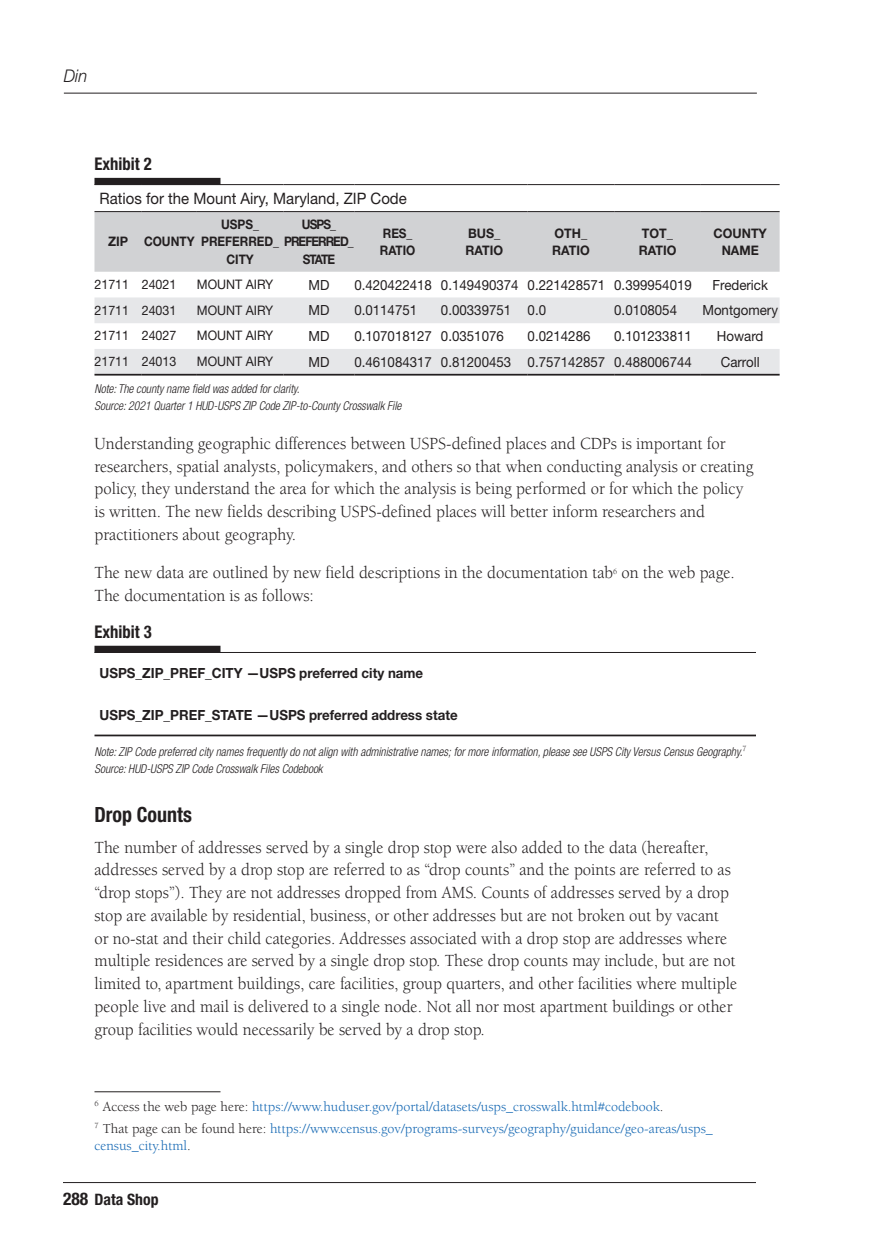
<style>
.page{position:relative;width:882px;height:1260px;background:#fff}
.page>*{position:absolute;margin:0;border:0;box-sizing:border-box;transform-origin:0 0}
.t1{font:700 condensed 21px "Helvetica Neue LT Std";color:#231f20;scale:.95 1}
.t2{font:17.5px/22.8px "Berkeley Std";color:#231f20;scale:.95 1}
.t3{font:700 condensed 17.5px "Helvetica Neue LT Std";color:#231f20;scale:.95 1}
.t4{font:italic 300 17.5px "Helvetica Neue LT Std";color:#231f20;scale:.95 1}
.t5{font:15.75px "Helvetica Neue LT Std";color:#231f20;scale:.95 1}
.t6{font:700 condensed 15.75px "Helvetica Neue LT Std";color:#231f20}
.t7{font:14px/16.8px "Berkeley Std";color:#1367b3}
.t8{font:14px "Helvetica Neue LT Std";color:#231f20;scale:.95 1}
.t9{font:700 14px "Helvetica Neue LT Std";color:#231f20;scale:.95 1}
.t10{font:13.12px "Helvetica Neue LT Std";color:#231f20;scale:.95 1}
.t11{font:700 13.12px/17.5px "Helvetica Neue LT Std";color:#231f20;scale:.95 1}
.t12{font:700 13.12px/17.5px "Helvetica Neue LT Std";color:#231f20;scale:.9 1}
.t13{font:700 13.12px "Helvetica Neue LT Std";letter-spacing:-.04em;color:#231f20;scale:.9 1}
.t14{font:italic 300 condensed 12.25px "Helvetica Neue LT Std";color:#231f20;scale:.95 1}
.s1{color:#231f20}
.s2{font-size:17.5px}
</style>
<div class="page">
<hr style="left:64px;top:93px;width:693px;height:1px;background:#231f20">
<hr style="left:63px;top:1182px;width:693px;height:1px;background:#231f20">
<div style="left:94px;top:178px;width:126px;height:7px;background:#231f20"></div>
<div style="left:94px;top:646px;width:126px;height:7px;background:#231f20"></div>
<div style="left:94px;top:212px;width:686px;height:60px;background:#d1d2d4"></div>
<svg style="left:94px;top:297px;width:686px;height:77px;fill:#e6e7e9"></svg>
<hr style="left:197px;top:184px;width:87px;height:1px;background:#231f20">
<hr style="left:284px;top:184px;width:70px;height:1px;background:#231f20">
<hr style="left:354px;top:184px;width:87px;height:1px;background:#231f20">
<hr style="left:441px;top:184px;width:87px;height:1px;background:#231f20">
<hr style="left:528px;top:184px;width:86px;height:1px;background:#231f20">
<hr style="left:614px;top:184px;width:87px;height:1px;background:#231f20">
<hr style="left:701px;top:184px;width:79px;height:1px;background:#231f20">
<hr style="left:94px;top:211px;width:48px;height:1px;background:#231f20">
<hr style="left:142px;top:211px;width:55px;height:1px;background:#231f20">
<hr style="left:197px;top:211px;width:87px;height:1px;background:#231f20">
<hr style="left:284px;top:211px;width:70px;height:1px;background:#231f20">
<hr style="left:354px;top:211px;width:87px;height:1px;background:#231f20">
<hr style="left:441px;top:211px;width:87px;height:1px;background:#231f20">
<hr style="left:528px;top:211px;width:86px;height:1px;background:#231f20">
<hr style="left:614px;top:211px;width:87px;height:1px;background:#231f20">
<hr style="left:701px;top:211px;width:79px;height:1px;background:#231f20">
<hr style="left:94px;top:374px;width:48px;height:2px;background:#231f20">
<hr style="left:142px;top:374px;width:55px;height:2px;background:#231f20">
<hr style="left:197px;top:374px;width:87px;height:2px;background:#231f20">
<hr style="left:284px;top:374px;width:70px;height:2px;background:#231f20">
<hr style="left:354px;top:374px;width:87px;height:2px;background:#231f20">
<hr style="left:441px;top:374px;width:87px;height:2px;background:#231f20">
<hr style="left:528px;top:374px;width:86px;height:2px;background:#231f20">
<hr style="left:614px;top:374px;width:87px;height:2px;background:#231f20">
<hr style="left:701px;top:374px;width:79px;height:2px;background:#231f20">
<hr style="left:94px;top:652px;width:662px;height:1px;background:#231f20">
<hr style="left:94px;top:735px;width:662px;height:1px;background:#231f20">
<hr style="left:94px;top:1091px;width:126px;height:1px;background:#231f20">
<p class="t4" style="left:64px;top:66px;width:26px">Din</p>
<p class="t3" style="left:94px;top:153px;width:62px">Exhibit 2</p>
<p class="t5" style="left:100px;top:189px;width:325px">Ratios for the Mount Airy, Maryland, ZIP Code</p>
<p class="t11" style="left:108px;top:233px;width:23px">ZIP</p>
<p class="t12" style="left:144px;top:233px;width:58px">COUNTY</p>
<p class="t12" style="left:302px;top:215px;width:39px">USPS_</p>
<p class="t12" style="left:303px;top:250px;width:37px">STATE</p>
<p class="t12" style="left:221px;top:215px;width:44px">USPS_</p>
<p class="t13" style="left:201px;top:234px;width:171px">PREFERRED_ PREFERRED_</p>
<p class="t12" style="left:227px;top:250px;width:32px">CITY</p>
<p class="t12" style="left:380px;top:224px;width:41px">RES_<br>RATIO</p>
<p class="t11" style="left:465px;top:224px;width:41px">BUS_<br>RATIO</p>
<p class="t11" style="left:552px;top:224px;width:41px">OTH_<br>RATIO</p>
<p class="t11" style="left:639px;top:224px;width:41px">TOT_<br>RATIO</p>
<p class="t11" style="left:714px;top:224px;width:58px;text-align:center">COUNTY<br>NAME</p>
<p class="t10" style="left:95px;top:276px;width:38px">21711</p>
<p class="t10" style="left:142px;top:276px;width:38px">24021</p>
<p class="t10" style="left:197px;top:276px;width:82px">MOUNT AIRY</p>
<p class="t8" style="left:308px;top:276px;width:24px">MD</p>
<p class="t8" style="left:354px;top:276px;width:83px">0.420422418</p>
<p class="t8" style="left:441px;top:276px;width:83px">0.149490374</p>
<p class="t8" style="left:528px;top:276px;width:83px">0.221428571</p>
<p class="t8" style="left:614px;top:276px;width:83px">0.399954019</p>
<p class="t8" style="left:713px;top:276px;width:60px">Frederick</p>
<p class="t10" style="left:94px;top:302px;width:38px">21711</p>
<p class="t10" style="left:142px;top:302px;width:38px">24031</p>
<p class="t10" style="left:197px;top:302px;width:82px">MOUNT AIRY</p>
<p class="t8" style="left:308px;top:302px;width:24px">MD</p>
<p class="t8" style="left:354px;top:302px;width:68px">0.0114751</p>
<p class="t8" style="left:441px;top:302px;width:75px">0.00339751</p>
<p class="t8" style="left:528px;top:302px;width:21px">0.0</p>
<p class="t8" style="left:614px;top:302px;width:68px">0.0108054</p>
<p class="t8" style="left:702px;top:302px;width:81px">Montgomery</p>
<p class="t10" style="left:94px;top:328px;width:38px">21711</p>
<p class="t10" style="left:142px;top:328px;width:38px">24027</p>
<p class="t10" style="left:197px;top:328px;width:82px">MOUNT AIRY</p>
<p class="t8" style="left:308px;top:328px;width:24px">MD</p>
<p class="t8" style="left:354px;top:328px;width:83px">0.107018127</p>
<p class="t8" style="left:441px;top:328px;width:68px">0.0351076</p>
<p class="t8" style="left:528px;top:328px;width:68px">0.0214286</p>
<p class="t8" style="left:614px;top:328px;width:83px">0.101233811</p>
<p class="t8" style="left:717px;top:328px;width:50px">Howard</p>
<p class="t10" style="left:94px;top:354px;width:38px">21711</p>
<p class="t10" style="left:142px;top:354px;width:38px">24013</p>
<p class="t10" style="left:197px;top:354px;width:82px">MOUNT AIRY</p>
<p class="t8" style="left:308px;top:354px;width:24px">MD</p>
<p class="t8" style="left:354px;top:354px;width:83px">0.461084317</p>
<p class="t8" style="left:441px;top:354px;width:75px">0.81200453</p>
<p class="t8" style="left:528px;top:354px;width:83px">0.757142857</p>
<p class="t8" style="left:614px;top:354px;width:83px">0.488006744</p>
<p class="t8" style="left:721px;top:354px;width:42px">Carroll</p>
<p class="t14" style="left:94px;top:382px;width:218px">Note: The county name field was added for clarity.</p>
<p class="t14" style="left:94px;top:399px;width:325px">Source: 2021 Quarter 1 HUD-USPS ZIP Code ZIP-to-County Crosswalk File</p>
<p class="t2" style="left:94px;top:432px;width:695px">Understanding geographic differences between USPS-defined places and CDPs is important for researchers, spatial analysts, policymakers, and others so that when conducting analysis or creating policy, they understand the area for which the analysis is being performed or for which the policy is written. The new fields describing USPS-defined places will better inform researchers and practitioners about geography.</p>
<p class="t2" style="left:94px;top:562px;width:676px">The new data are outlined by new field descriptions in the documentation tab <sup>6</sup> on the web page.<br>The documentation is as follows:</p>
<p class="t3" style="left:95px;top:621px;width:62px">Exhibit 3</p>
<p class="t9" style="left:100px;top:665px;width:342px">USPS_ZIP_PREF_CITY —USPS preferred city name</p>
<p class="t9" style="left:100px;top:706px;width:379px">USPS_ZIP_PREF_STATE —USPS preferred address state</p>
<p class="t14" style="left:94px;top:744px;width:688px">Note: ZIP Code preferred city names frequently do not align with administrative names; for more information, please see USPS City Versus Census Geography.<sup>7</sup></p>
<p class="t14" style="left:94px;top:762px;width:242px">Source: HUD-USPS ZIP Code Crosswalk Files Codebook</p>
<h3 class="t1" style="left:94px;top:802px;width:104px">Drop Counts</h3>
<p class="t2" style="left:94px;top:836px;width:678px">The number of addresses served by a single drop stop were also added to the data (hereafter, addresses served by a drop stop are referred to as “drop counts” and the points are referred to as “drop stops”). They are not addresses dropped from AMS. Counts of addresses served by a drop stop are available by residential, business, or other addresses but are not broken out by vacant or no-stat and their child categories. Addresses associated with a drop stop are addresses where multiple residences are served by a single drop stop. These drop counts may include, but are not limited to, apartment buildings, care facilities, group quarters, and other facilities where multiple people live and mail is delivered to a single node. Not all nor most apartment buildings or other group facilities would necessarily be served by a drop stop.</p>
<p class="t7" style="left:94px;top:1098px;width:570px"><sup>6</sup> <span class="s1">Access the web page here:</span> https://www.huduser.gov/portal/datasets/usps_crosswalk.html#codebook<span class="s1">.</span></p>
<p class="t7" style="left:94px;top:1120px;width:620px"><sup>7</sup> <span class="s1">That page can be found here:</span> https://www.census.gov/programs-surveys/geography/guidance/geo-areas/usps_ census_city.html<span class="s1">.</span></p>
<p class="t6" style="left:63px;top:1190px;width:97px"><span class="s2">288</span> Data Shop</p>
</div>
